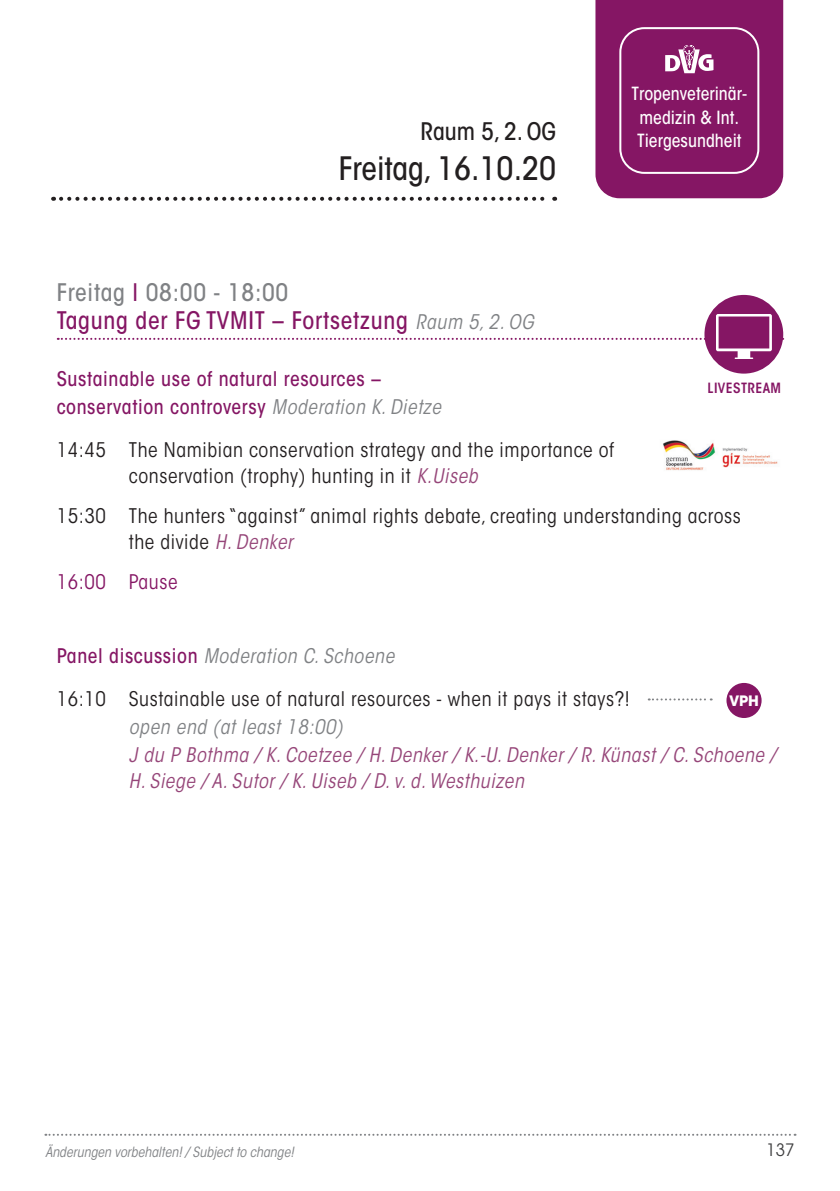
<style>
.page{position:relative;width:840px;height:1191px;background:#fff}
.page>*{position:absolute;margin:0;border:0;box-sizing:border-box;transform-origin:0 0}
.t1{font:500 condensed 32px "ITC Avant Garde Std";color:#231f20}
.t2{font:500 condensed 24px/28px "ITC Avant Garde Std";letter-spacing:.03em;color:#851664}
.t3{font:500 condensed 24px "ITC Avant Garde Std";color:#231f20}
.t4{font:condensed 20px/26px "ITC Avant Garde Std";letter-spacing:.03em;color:#231f20}
.t5{font:italic condensed 20px/26px "ITC Avant Garde Std";letter-spacing:.03em;color:#964679}
.t6{font:500 condensed 20px/28px "ITC Avant Garde Std";letter-spacing:.03em;color:#851664}
.t7{font:italic condensed 20px "ITC Avant Garde Std";letter-spacing:.03em;color:#808285}
.t8{font:condensed 20px "ITC Avant Garde Std";letter-spacing:.03em;color:#851664}
.t9{font:500 condensed 18px/23.4px "ITC Avant Garde Std";color:#fff;text-align:center}
.t10{font:17px "ITC Avant Garde Std";color:#3e3e3f}
.t11{font:700 14.2px "ITC Avant Garde Std";color:#fff}
.t12{font:italic condensed 14px "ITC Avant Garde Std";color:#808285}
.t13{font:600 condensed 14px "ITC Avant Garde Std";letter-spacing:.03em;color:#851664}
.s1{color:#808285}
.s2{font-weight:400;font-style:italic;font-size:20px;color:#808285}
.s3{font-weight:400;font-style:italic;color:#808285}
.s4{font-style:italic;color:#964679}
.s5{font-weight:500;color:#851664}
.s6{font-style:italic;color:#808285}
</style>
<div class="page">
<svg style="left:45px;top:1133px;width:750px;height:2px"></svg>
<svg style="left:61px;top:197px;width:494px;height:4px"></svg>
<svg style="left:595px;top:0;width:187px;height:198px;background:#8b226c"></svg>
<div style="left:704px;top:295px;width:78px;height:78px;background:#851664;border-radius:50%"></div>
<svg style="left:58px;top:314px;width:724px;height:45px"></svg>
<svg style="left:648px;top:698px;width:63px;height:2px"></svg>
<div style="left:726px;top:683px;width:35px;height:35px;background:#851664;border-radius:50%"></div>
<img style="left:663px;top:440px;width:115px;height:31px">
<p class="t3" style="left:420px;top:116px;width:137px">Raum 5, 2. OG</p>
<h1 class="t1" style="left:338px;top:148px;width:219px">Freitag, 16.10.20</h1>
<p class="t9" style="left:631px;top:82px;width:117px">Tropenveterinär&shy;medizin &amp; Int.<br>Tiergesundheit</p>
<p class="t2" style="left:57px;top:279px;width:478px"><span class="s1">Freitag</span> l <span class="s1">08:00 - 18:00<br></span>Tagung der FG TVMIT – Fortsetzung <span class="s2">Raum 5, 2. OG</span></p>
<p class="t6" style="left:57px;top:364px;width:385px">Sustainable use of natural resources – conservation controversy <span class="s3">Moderation K. Dietze</span></p>
<p class="t4" style="left:129px;top:436px;width:486px;text-indent:-72px">14:45 The Namibian conservation strategy and the importance of conservation (trophy) hunting in it <span class="s4">K.Uiseb</span></p>
<p class="t4" style="left:129px;top:503px;width:613px;text-indent:-72px">15:30 The hunters “against” animal rights debate, creating understanding across the divide <span class="s4">H. Denker</span></p>
<p class="t8" style="left:57px;top:570px;width:122px">16:00 Pause</p>
<p class="t13" style="left:707px;top:379px;width:75px">LIVESTREAM</p>
<p class="t4" style="left:57px;top:634px;width:574px;line-height:43px"><span class="s5">Panel discussion</span> <span class="s6">Moderation C. Schoene<br></span>16:10 Sustainable use of natural resources - when it pays it stays?!</p>
<p class="t7" style="left:129px;top:714px;width:215px">open end (at least 18:00)</p>
<p class="t5" style="left:129px;top:742px;width:648px">J du P Bothma / K. Coetzee / H. Denker / K.-U. Denker / R. Künast / C. Schoene /<br>H. Siege / A. Sutor / K. Uiseb / D. v. d. Westhuizen</p>
<p class="t11" style="left:728px;top:691px;width:31px">VPH</p>
<p class="t12" style="left:45px;top:1143px;width:250px">Änderungen vorbehalten! / Subject to change!</p>
<p class="t10" style="left:765px;top:1139px;width:30px">137</p>
</div>
